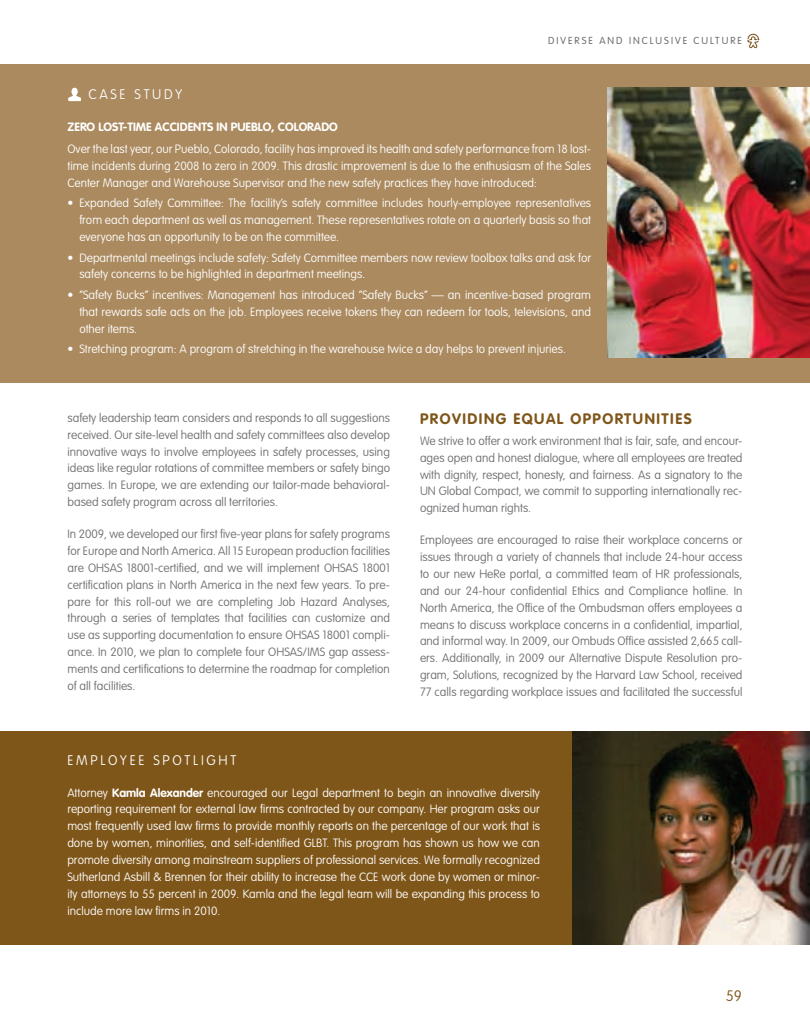
<style>
.page{position:relative;width:810px;height:1035px;background:#fff}
.page>*{position:absolute;margin:0;border:0;box-sizing:border-box;transform-origin:0 0}
.head{font:700 15px "VAG Rounded";letter-spacing:.1em;color:#7f5619}
.t1{font:100 15px "VAG Rounded";color:#7f5619}
.body{font:100 13.75px "VAG Rounded";letter-spacing:.2em;color:#fff}
.body-2{font:100 11.88px/16.9px "VAG Rounded";color:#6c6d70;text-align:justify}
.bullets{font:100 11.88px/16.9px "VAG Rounded";color:#fff;text-align:justify}
.body-3{font:100 11.88px/16.9px "VAG Rounded";color:#fff;text-align:justify}
.body-4{font:700 11.88px "VAG Rounded";color:#fff}
.t2{font:300 10px "VAG Rounded";letter-spacing:.2em;color:#6c6d70}
.s1{font-weight:700}
</style>
<div class="page">
<svg style="left:747px;top:34px;width:12px;height:14px"></svg>
<div style="left:0;top:732px;width:810px;height:213px;background:#7f5619"></div>
<img style="left:572px;top:732px;width:238px;height:213px">
<div style="left:0;top:64px;width:810px;height:318px;background:#ab8a5f"></div>
<svg style="left:68px;top:88px;width:13px;height:13px"></svg>
<img style="left:608px;top:88px;width:202px;height:270px">
<p class="t2" style="left:548px;top:35px;width:195px">DIVERSE AND INCLUSIVE CULTURE</p>
<p class="body" style="left:88px;top:86px;width:95px">CASE STUDY</p>
<p class="body-4" style="left:68px;top:120px;width:272px">ZERO LOST-TIME ACCIDENTS IN PUEBLO, COLORADO</p>
<p class="bullets" style="left:68px;top:140px;width:525px">Over the last year, our Pueblo, Colorado, facility has improved its health and safety performance from 18 lost&shy;time incidents during 2008 to zero in 2009. This drastic improvement is due to the enthusiasm of the Sales Center Manager and Warehouse Supervisor and the new safety practices they have introduced:</p>
<p class="bullets" style="left:79px;top:195px;width:513px;text-indent:-12px">• Expanded Safety Committee: The facility’s safety committee includes hourly-employee representatives from each department as well as management. These representatives rotate on a quarterly basis so that everyone has an opportunity to be on the committee.</p>
<p class="bullets" style="left:79px;top:249px;width:513px;text-indent:-12px">• Departmental meetings include safety: Safety Committee members now review toolbox talks and ask for safety concerns to be highlighted in department meetings.</p>
<p class="bullets" style="left:79px;top:286px;width:513px;text-indent:-12px">• “Safety Bucks” incentives: Management has introduced “Safety Bucks” — an incentive-based program that rewards safe acts on the job. Employees receive tokens they can redeem for tools, televisions, and other items.</p>
<p class="bullets" style="left:68px;top:341px;width:500px">• Stretching program: A program of stretching in the warehouse twice a day helps to prevent injuries.</p>
<p class="body-2" style="left:68px;top:409px;width:324px">safety leadership team considers and responds to all suggestions received. Our site-level health and safety committees also develop innovative ways to involve employees in safety processes, using ideas like regular rotations of committee members or safety bingo games. In Europe, we are extending our tailor-made behavioral&shy;based safety program across all territories.</p>
<p class="body-2" style="left:68px;top:525px;width:324px">In 2009, we developed our first five-year plans for safety programs for Europe and North America. All 15 European production facilities are OHSAS 18001-certified, and we will implement OHSAS 18001 certification plans in North America in the next few years. To pre&shy;pare for this roll-out we are completing Job Hazard Analyses, through a series of templates that facilities can customize and use as supporting documentation to ensure OHSAS 18001 compli&shy;ance. In 2010, we plan to complete four OHSAS/IMS gap assess&shy;ments and certifications to determine the roadmap for completion of all facilities.</p>
<p class="head" style="left:420px;top:410px;width:273px">PROVIDING EQUAL OPPORTUNITIES</p>
<p class="body-2" style="left:420px;top:432px;width:324px">We strive to offer a work environment that is fair, safe, and encour&shy;ages open and honest dialogue, where all employees are treated with dignity, respect, honesty, and fairness. As a signatory to the UN Global Compact, we commit to supporting internationally rec&shy;ognized human rights.</p>
<p class="body-2" style="left:420px;top:532px;width:324px">Employees are encouraged to raise their workplace concerns or issues through a variety of channels that include 24-hour access to our new HeRe portal, a committed team of HR professionals, and our 24-hour confidential Ethics and Compliance hotline. In North America, the Office of the Ombudsman offers employees a means to discuss workplace concerns in a confidential, impartial, and informal way. In 2009, our Ombuds Office assisted 2,665 call&shy;ers. Additionally, in 2009 our Alternative Dispute Resolution pro&shy;gram, Solutions, recognized by the Harvard Law School, received 77 calls regarding workplace issues and facilitated the successful</p>
<p class="body" style="left:67px;top:752px;width:170px">EMPLOYEE SPOTLIGHT</p>
<p class="body-3" style="left:67px;top:784px;width:474px">Attorney <span class="s1">Kamla Alexander</span> encouraged our Legal department to begin an innovative diversity reporting requirement for external law firms contracted by our company. Her program asks our most frequently used law firms to provide monthly reports on the percentage of our work that is done by women, minorities, and self-identified GLBT. This program has shown us how we can promote diversity among mainstream suppliers of professional services. We formally recognized Sutherland Asbill &amp; Brennen for their ability to increase the CCE work done by women or minor&shy;ity attorneys to 55 percent in 2009. Kamla and the legal team will be expanding this process to include more law firms in 2010.</p>
<p class="t1" style="left:726px;top:987px;width:18px">59</p>
</div>
